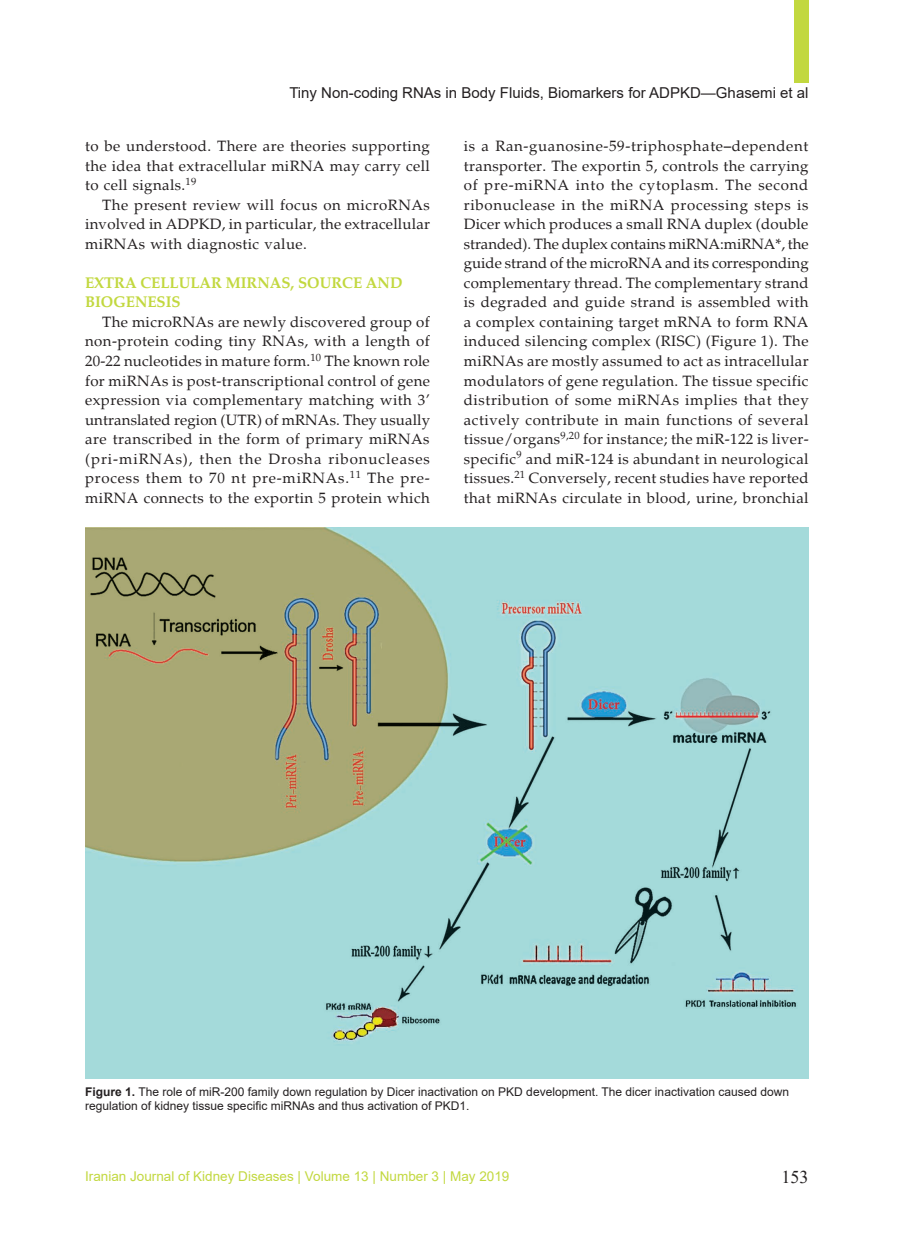
<style>
.page{position:relative;width:915px;height:1255px;background:#fff}
.page>*{position:absolute;margin:0;border:0;box-sizing:border-box;transform-origin:0 0}
.t1{font:18px "Times New Roman";color:#231f20}
.t2{font:700 15.75px/19.5px "Palatino";color:#c2d83f;scale:.95 1}
.t3{font:15px/19.5px "Palatino";letter-spacing:.025em;color:#231f20;text-align:justify}
.t4{font:15px "Arial";color:#231f20}
.t5{font:13.5px "Arial";color:#c2d83f}
.t6{font:12px/14.4px "Arial";color:#231f20}
.s1{font-weight:700}
</style>
<div class="page">
<div style="left:793px;top:0;width:15px;height:83px;background:#c2d83f"></div>
<img style="left:85px;top:527px;width:723px;height:551px">
<p class="t4" style="left:289px;top:82px;width:520px">Tiny Non-coding RNAs in Body Fluids, Biomarkers for ADPKD—Ghasemi et al</p>
<p class="t3" style="left:85px;top:137px;width:346px">to be understood. There are theories supporting the idea that extracellular miRNA may carry cell to cell signals.<sup>19</sup></p>
<p class="t3" style="left:85px;top:195px;width:346px;text-indent:17px">The present review will focus on microRNAs involved in ADPKD, in particular, the extracellular miRNAs with diagnostic value.</p>
<p class="t2" style="left:85px;top:273px;width:335px">EXTRA CELLULAR MIRNAS, SOURCE AND<br>BIOGENESIS</p>
<p class="t3" style="left:85px;top:312px;width:346px;text-indent:17px">The microRNAs are newly discovered group of non-protein coding tiny RNAs, with a length of 20-22 nucleotides in mature form.<sup>10</sup> The known role for miRNAs is post-transcriptional control of gene expression via complementary matching with 3’ untranslated region (UTR) of mRNAs. They usually are transcribed in the form of primary miRNAs (pri-miRNAs), then the Drosha ribonucleases process them to 70 nt pre-miRNAs.<sup>11</sup> The pre&shy;miRNA connects to the exportin 5 protein which</p>
<p class="t3" style="left:463px;top:137px;width:346px">is a Ran-guanosine-59-triphosphate–dependent transporter. The exportin 5, controls the carrying of pre-miRNA into the cytoplasm. The second ribonuclease in the miRNA processing steps is Dicer which produces a small RNA duplex (double stranded). The duplex contains miRNA:miRNA*, the guide strand of the microRNA and its corresponding complementary thread. The complementary strand is degraded and guide strand is assembled with a complex containing target mRNA to form RNA induced silencing complex (RISC) (Figure 1). The miRNAs are mostly assumed to act as intracellular modulators of gene regulation. The tissue specific distribution of some miRNAs implies that they actively contribute in main functions of several tissue/organs<sup>9,20</sup> for instance; the miR-122 is liver&shy;specific<sup>9</sup> and miR-124 is abundant in neurological tissues.<sup>21</sup> Conversely, recent studies have reported that miRNAs circulate in blood, urine, bronchial</p>
<p class="t6" style="left:85px;top:1084px;width:705px"><span class="s1">Figure 1.</span> The role of miR-200 family down regulation by Dicer inactivation on PKD development. The dicer inactivation caused down regulation of kidney tissue specific miRNAs and thus activation of PKD1.</p>
<p class="t5" style="left:85px;top:1166px;width:425px">Iranian Journal of Kidney Diseases | Volume 13 | Number 3 | May 2019</p>
<p class="t1" style="left:781px;top:1164px;width:28px">153</p>
</div>
